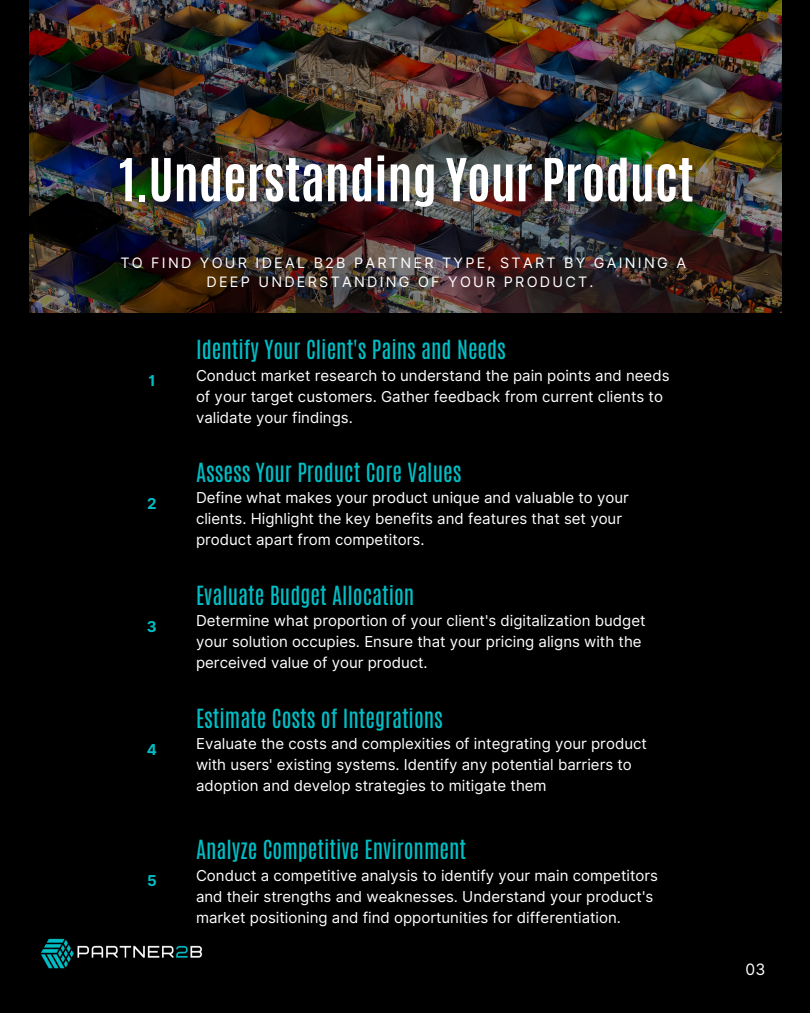
<style>
.page{position:relative;width:810px;height:1013px;background:#fff}
.page>*{position:absolute;margin:0;border:0;box-sizing:border-box;transform-origin:0 0}
.t1{font:700 50.3px "Antonio";color:#fff}
.t2{font:22px "Antonio";color:#00bec5}
.t3{font:15.6px "Inter";color:#fff}
.t4{font:15px/21px "Inter";color:#fff}
.t5{font:700 15px "Inter";color:#00bec5}
.t6{font:14.4px/19.5px "Inter";letter-spacing:.16em;color:#fff;text-align:center}
</style>
<div class="page">
<div style="left:0;top:0;width:810px;height:1012px;background:#000"></div>
<img style="left:29px;top:0;width:752px;height:313px">
<img style="left:41px;top:938px;width:162px;height:31px">
<p class="t1" style="left:119px;top:144px;width:576px">1.Understanding Your Product</p>
<p class="t6" style="left:120px;top:253px;width:567px">TO FIND YOUR IDEAL B2B PARTNER TYPE, START BY GAINING A<br>DEEP UNDERSTANDING OF YOUR PRODUCT.</p>
<p class="t5" style="left:148px;top:372px;width:9px">1</p>
<p class="t5" style="left:147px;top:494px;width:11px">2</p>
<p class="t5" style="left:147px;top:617px;width:11px">3</p>
<p class="t5" style="left:147px;top:740px;width:12px">4</p>
<p class="t5" style="left:147px;top:871px;width:11px">5</p>
<h1 class="t2" style="left:196px;top:333px;width:311px">Identify Your Client's Pains and Needs</h1>
<p class="t4" style="left:196px;top:364px;width:475px">Conduct market research to understand the pain points and needs of your target customers. Gather feedback from current clients to validate your findings.</p>
<p class="t2" style="left:196px;top:456px;width:267px">Assess Your Product Core Values</p>
<p class="t4" style="left:196px;top:487px;width:434px">Define what makes your product unique and valuable to your clients. Highlight the key benefits and features that set your product apart from competitors.</p>
<p class="t2" style="left:196px;top:579px;width:220px">Evaluate Budget Allocation</p>
<p class="t4" style="left:196px;top:610px;width:451px">Determine what proportion of your client's digitalization budget your solution occupies. Ensure that your pricing aligns with the perceived value of your product.</p>
<p class="t2" style="left:196px;top:702px;width:248px">Estimate Costs of Integrations</p>
<p class="t4" style="left:196px;top:733px;width:452px">Evaluate the costs and complexities of integrating your product with users' existing systems. Identify any potential barriers to adoption and develop strategies to mitigate them</p>
<p class="t2" style="left:196px;top:833px;width:272px">Analyze Competitive Environment</p>
<p class="t4" style="left:196px;top:864px;width:464px">Conduct a competitive analysis to identify your main competitors and their strengths and weaknesses. Understand your product's market positioning and find opportunities for differentiation.</p>
<p class="t3" style="left:746px;top:959px;width:21px">03</p>
</div>
